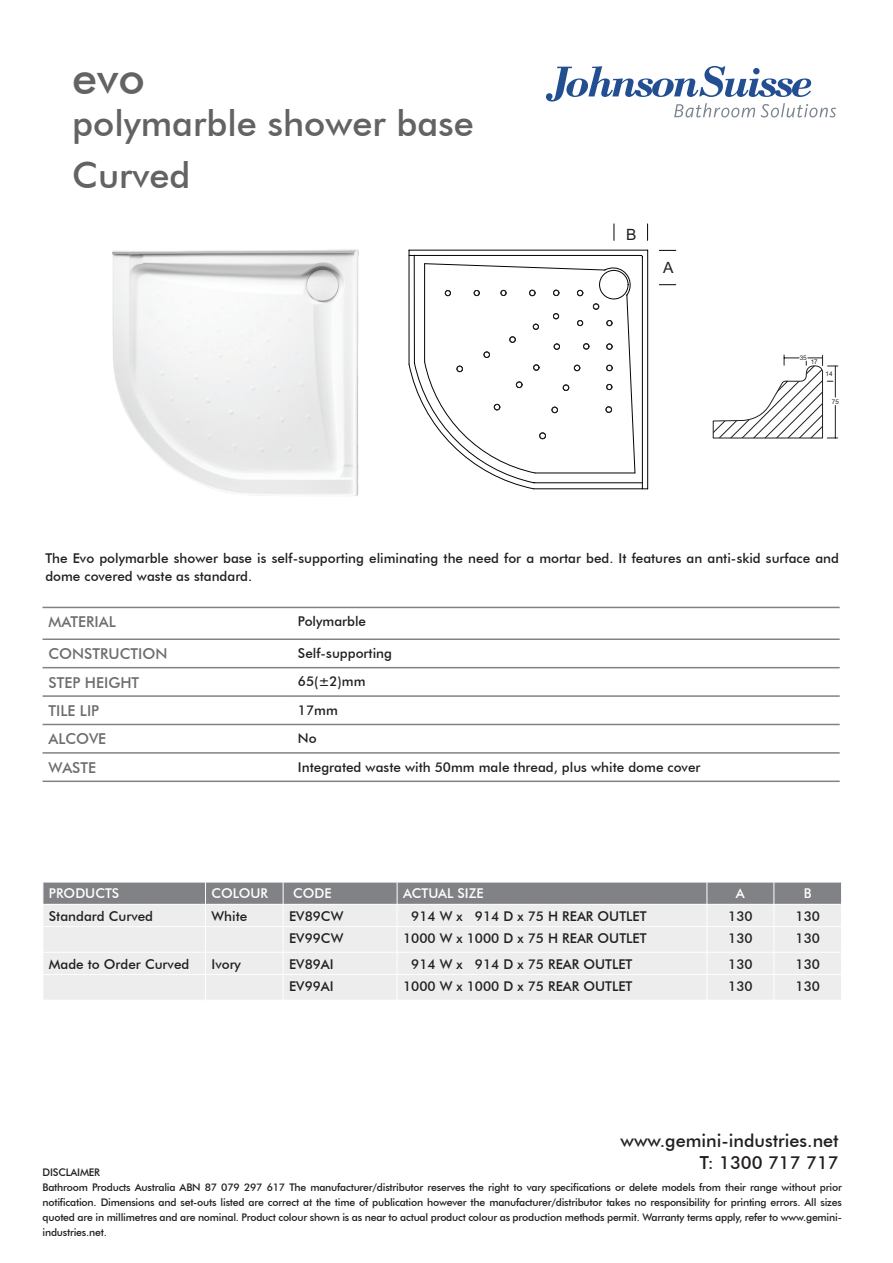
<style>
.page{position:relative;width:893px;height:1263px;background:#fff}
.page>*{position:absolute;margin:0;border:0;box-sizing:border-box;transform-origin:0 0}
.t1{font:500 45px "Futura BT";color:#636366}
.t2{font:500 36px/52.5px "Futura BT";color:#636366}
.t3{font:500 18px/21.6px "Futura BT";color:#231f20;text-align:right}
.t4{font:15.6px "Arial";color:#231f20}
.t5{font:500 15px "Futura BT";color:#6c6d70}
.t6{font:500 13.5px/18px "Futura BT";color:#231f20}
.t7{font:500 13.5px "Futura BT";color:#fff}
.t8{font:500 10.5px/15px "Futura BT";letter-spacing:-.02em;color:#231f20}
.t9{font:6.3px "Arial";color:#231f20}
</style>
<div class="page">
<svg style="left:546px;top:66px;width:290px;height:51px"></svg>
<svg style="left:43px;top:882px;width:799px;height:118px;background:#d9dada"></svg>
<hr style="left:43px;top:607px;width:249px;height:1px;background:#808285">
<hr style="left:43px;top:638px;width:249px;height:2px;background:#808285">
<hr style="left:43px;top:667px;width:249px;height:1px;background:#808285">
<hr style="left:43px;top:695px;width:249px;height:2px;background:#808285">
<hr style="left:43px;top:724px;width:249px;height:1px;background:#808285">
<hr style="left:43px;top:752px;width:249px;height:2px;background:#808285">
<hr style="left:43px;top:780px;width:249px;height:2px;background:#808285">
<hr style="left:292px;top:607px;width:548px;height:1px;background:#808285">
<hr style="left:292px;top:638px;width:548px;height:2px;background:#808285">
<hr style="left:292px;top:667px;width:548px;height:1px;background:#808285">
<hr style="left:292px;top:695px;width:548px;height:2px;background:#808285">
<hr style="left:292px;top:724px;width:548px;height:1px;background:#808285">
<hr style="left:292px;top:752px;width:548px;height:2px;background:#808285">
<hr style="left:292px;top:780px;width:548px;height:2px;background:#808285">
<svg style="left:659px;top:250px;width:17px;height:1px"></svg>
<svg style="left:659px;top:284px;width:17px;height:1px"></svg>
<svg style="left:614px;top:224px;width:1px;height:16px"></svg>
<svg style="left:647px;top:224px;width:1px;height:16px"></svg>
<svg style="left:408px;top:249px;width:241px;height:241px"></svg>
<svg style="left:577px;top:290px;width:6px;height:6px"></svg>
<svg style="left:553px;top:290px;width:6px;height:6px"></svg>
<svg style="left:529px;top:290px;width:6px;height:6px"></svg>
<svg style="left:593px;top:304px;width:6px;height:5px"></svg>
<svg style="left:553px;top:313px;width:6px;height:6px"></svg>
<svg style="left:533px;top:324px;width:6px;height:5px"></svg>
<svg style="left:577px;top:320px;width:6px;height:6px"></svg>
<svg style="left:554px;top:344px;width:6px;height:5px"></svg>
<svg style="left:533px;top:365px;width:6px;height:5px"></svg>
<svg style="left:516px;top:382px;width:6px;height:6px"></svg>
<svg style="left:607px;top:320px;width:5px;height:6px"></svg>
<svg style="left:583px;top:344px;width:6px;height:5px"></svg>
<svg style="left:574px;top:365px;width:6px;height:6px"></svg>
<svg style="left:607px;top:344px;width:5px;height:5px"></svg>
<svg style="left:607px;top:365px;width:5px;height:6px"></svg>
<svg style="left:607px;top:384px;width:5px;height:6px"></svg>
<svg style="left:712px;top:355px;width:126px;height:84px"></svg>
<img style="left:112px;top:249px;width:246px;height:247px">
<h1 class="t1" style="left:72px;top:50px;width:74px">evo</h1>
<h2 class="t2" style="left:72px;top:96px;width:403px">polymarble shower base<br>Curved</h2>
<h3 class="t4" style="left:626px;top:225px;width:12px">B</h3>
<h3 class="t4" style="left:663px;top:259px;width:12px">A</h3>
<p class="t9" style="left:800px;top:354px;width:9px">35</p>
<p class="t9" style="left:811px;top:359px;width:9px">17</p>
<p class="t9" style="left:825px;top:370px;width:9px">14</p>
<p class="t9" style="left:832px;top:398px;width:9px">75</p>
<p class="t6" style="left:45px;top:549px;width:795px">The Evo polymarble shower base is self-supporting eliminating the need for a mortar bed. It features an anti-skid surface and dome covered waste as standard.</p>
<h3 class="t5" style="left:49px;top:613px;width:69px">MATERIAL</h3>
<p class="t6" style="left:298px;top:612px;width:70px">Polymarble</p>
<h3 class="t5" style="left:49px;top:645px;width:120px">CONSTRUCTION</h3>
<p class="t6" style="left:298px;top:644px;width:96px">Self-supporting</p>
<h3 class="t5" style="left:49px;top:673px;width:92px">STEP HEIGHT</h3>
<p class="t6" style="left:298px;top:672px;width:69px">65(±2)mm</p>
<h3 class="t5" style="left:49px;top:701px;width:52px">TILE LIP</h3>
<p class="t6" style="left:298px;top:701px;width:41px">17mm</p>
<h3 class="t5" style="left:49px;top:730px;width:59px">ALCOVE</h3>
<p class="t6" style="left:298px;top:729px;width:20px">No</p>
<h3 class="t5" style="left:49px;top:758px;width:49px">WASTE</h3>
<p class="t6" style="left:298px;top:758px;width:404px">Integrated waste with 50mm male thread, plus white dome cover</p>
<p class="t7" style="left:49px;top:885px;width:72px">PRODUCTS</p>
<p class="t7" style="left:212px;top:885px;width:58px">COLOUR</p>
<p class="t7" style="left:293px;top:885px;width:40px">CODE</p>
<p class="t7" style="left:403px;top:885px;width:82px">ACTUAL SIZE</p>
<p class="t7" style="left:736px;top:885px;width:10px">A</p>
<p class="t7" style="left:804px;top:885px;width:9px">B</p>
<p class="t6" style="left:49px;top:907px;width:106px">Standard Curved</p>
<p class="t6" style="left:212px;top:907px;width:37px">White</p>
<p class="t6" style="left:289px;top:907px;width:56px">EV89CW</p>
<p class="t6" style="left:411px;top:907px;width:237px">914 W x 914 D x 75 H REAR OUTLET</p>
<p class="t6" style="left:728px;top:907px;width:26px">130</p>
<p class="t6" style="left:795px;top:907px;width:26px">130</p>
<p class="t6" style="left:289px;top:929px;width:56px">EV99CW</p>
<p class="t6" style="left:403px;top:929px;width:245px">1000 W x 1000 D x 75 H REAR OUTLET</p>
<p class="t6" style="left:728px;top:929px;width:26px">130</p>
<p class="t6" style="left:795px;top:929px;width:26px">130</p>
<p class="t6" style="left:49px;top:954px;width:142px">Made to Order Curved</p>
<p class="t6" style="left:212px;top:954px;width:31px">Ivory</p>
<p class="t6" style="left:289px;top:954px;width:46px">EV89AI</p>
<p class="t6" style="left:411px;top:954px;width:223px">914 W x 914 D x 75 REAR OUTLET</p>
<p class="t6" style="left:728px;top:954px;width:26px">130</p>
<p class="t6" style="left:795px;top:954px;width:26px">130</p>
<p class="t6" style="left:289px;top:977px;width:46px">EV99AI</p>
<p class="t6" style="left:403px;top:977px;width:231px">1000 W x 1000 D x 75 REAR OUTLET</p>
<p class="t6" style="left:728px;top:977px;width:26px">130</p>
<p class="t6" style="left:795px;top:977px;width:26px">130</p>
<h3 class="t3" style="left:621px;top:1129px;width:220px">www.gemini-industries.net<br>T: 1300 717 717</h3>
<p class="t8" style="left:43px;top:1165px;width:801px">DISCLAIMER<br>Bathroom Products Australia ABN 87 079 297 617 The manufacturer/distributor reserves the right to vary specifications or delete models from their range without prior notification. Dimensions and set-outs listed are correct at the time of publication however the manufacturer/distributor takes no responsibility for printing errors. All sizes quoted are in millimetres and are nominal. Product colour shown is as near to actual product colour as production methods permit. Warranty terms apply, refer to www.gemini&shy;industries.net.</p>
</div>
